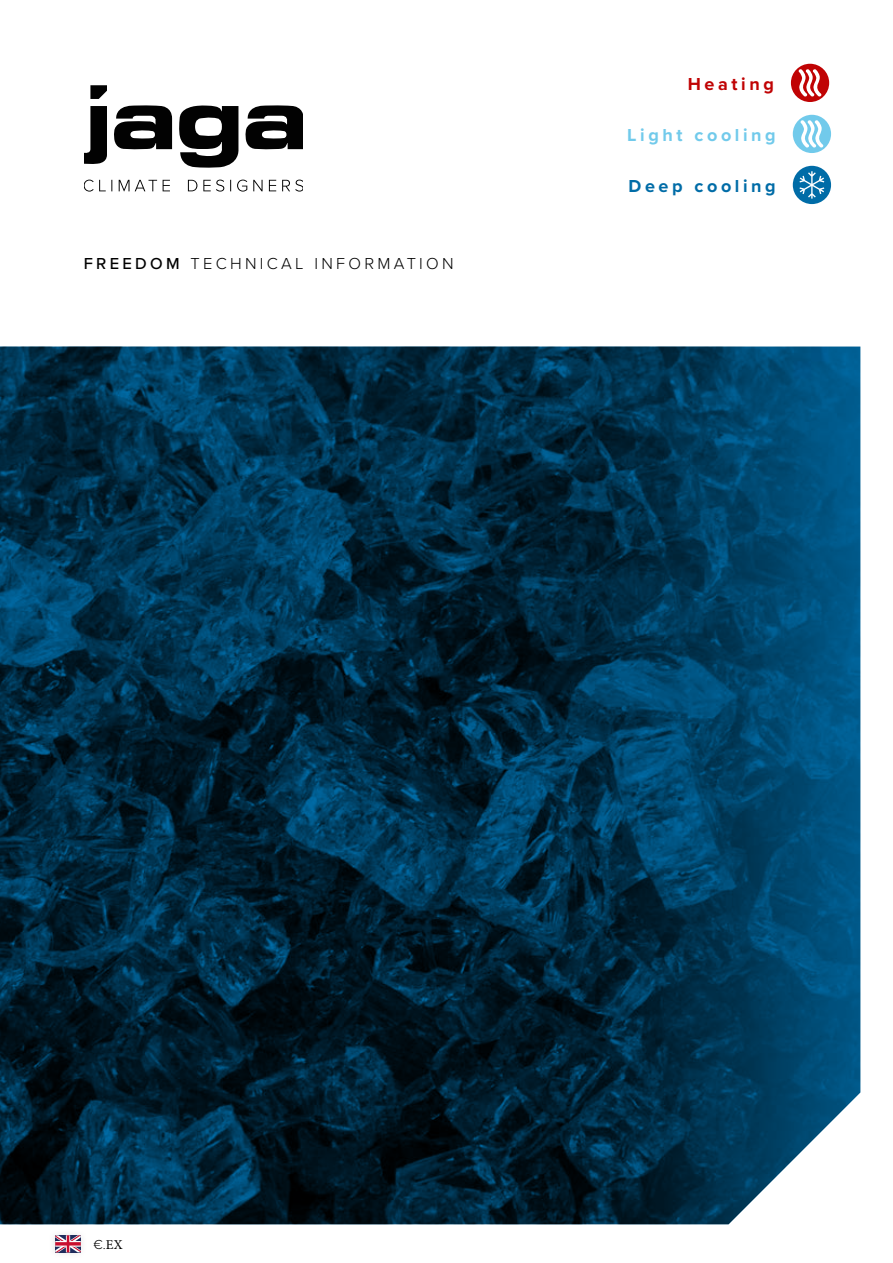
<style>
.page{position:relative;width:893px;height:1263px;background:#fff}
.page>*{position:absolute;margin:0;border:0;box-sizing:border-box;transform-origin:0 0}
.t1{font:700 18px "Proxima Nova";letter-spacing:.2em;color:#71caeb}
.t2{font:700 18px "Proxima Nova";letter-spacing:.2em;color:#006ca7}
.t3{font:700 18px "Proxima Nova";letter-spacing:.2em;color:#c00304}
.t4{font:300 16.5px "Proxima Nova";letter-spacing:.2em;color:#000}
.t5{font:300 13.5px "Proxima Nova";color:#000}
.s1{font-weight:500}
.s2{font-family:"Minion Pro";font-weight:400}
</style>
<div class="page">
<svg style="left:84px;top:85px;width:219px;height:107px"></svg>
<svg style="left:793px;top:166px;width:38px;height:38px"></svg>
<svg style="left:793px;top:115px;width:38px;height:38px"></svg>
<svg style="left:791px;top:64px;width:38px;height:38px"></svg>
<svg style="left:55px;top:1235px;width:26px;height:17px"></svg>
<img style="left:0;top:347px;width:860px;height:877px">
<p class="t4" style="left:84px;top:251px;width:371px"><span class="s1">FREEDOM</span> TECHNICAL INFORMATION</p>
<p class="t3" style="left:688px;top:71px;width:88px">Heating</p>
<p class="t1" style="left:627px;top:122px;width:150px">Light cooling</p>
<p class="t2" style="left:628px;top:173px;width:149px">Deep cooling</p>
<p class="t5" style="left:94px;top:1234px;width:30px">€.<span class="s2">EX</span></p>
</div>
